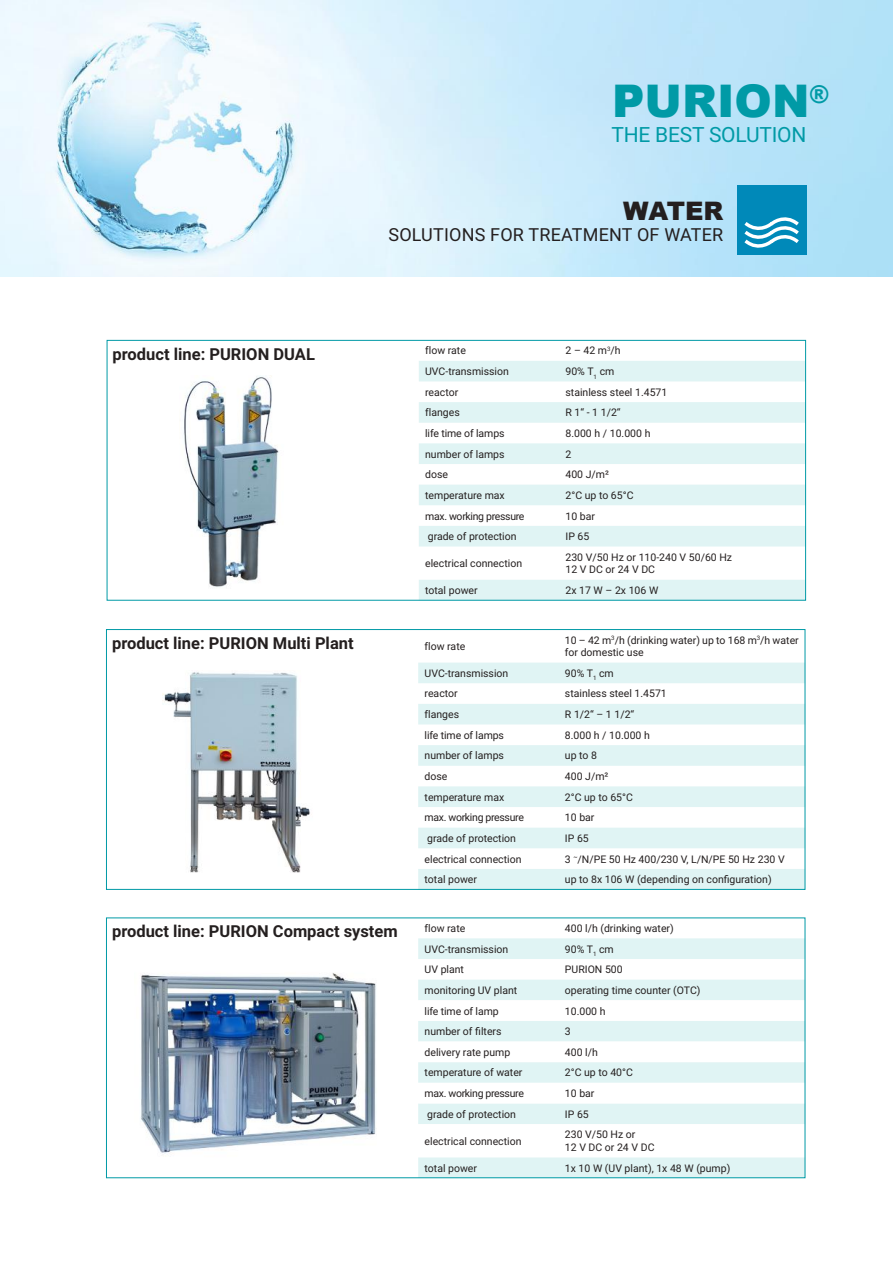
<style>
.page{position:relative;width:893px;height:1263px;background:#fff}
.page>*{position:absolute;margin:0;border:0;box-sizing:border-box;transform-origin:0 0}
.t1{font:900 45px "Arial";color:#009aa6}
.t2{font:900 25.5px "Arial";color:#241f1f}
.t3{font:21px "Roboto";letter-spacing:-.01em;color:#009aa6}
.t4{font:18px "Roboto";letter-spacing:.01em;color:#241f1f}
.t5{font:700 16.5px "Roboto";color:#241f1f}
.t6{font:10.5px/12.6px "Roboto";color:#241f1f}
.t7{font:10.5px "Roboto";letter-spacing:-.03em;color:#241f1f}
</style>
<div class="page">
<img style="left:0;top:0;width:893px;height:276px">
<div style="left:737px;top:186px;width:69px;height:69px;background:#0089b9"></div>
<svg style="left:744px;top:217px;width:55px;height:31px"></svg>
<svg style="left:419px;top:361px;width:385px;height:237px;fill:#e8f6f6"></svg>
<svg style="left:418px;top:663px;width:385px;height:224px;fill:#e0f4f4"></svg>
<svg style="left:418px;top:938px;width:385px;height:238px;fill:#e0f4f4"></svg>
<svg style="left:418px;top:1000px;width:385px;height:157px"></svg>
<div style="left:107px;top:340px;width:699px;height:260px;border:1px solid #009aa6"></div>
<div style="left:106px;top:629px;width:699px;height:260px;border:1px solid #009aa6"></div>
<img style="left:183px;top:376px;width:96px;height:211px">
<img style="left:162px;top:672px;width:148px;height:201px">
<img style="left:140px;top:973px;width:236px;height:181px">
<h1 class="t1" style="left:612px;top:69px;width:219px">PURION<sup>®</sup></h1>
<h3 class="t3" style="left:611px;top:120px;width:196px">THE BEST SOLUTION</h3>
<h2 class="t2" style="left:623px;top:193px;width:102px">WATER</h2>
<h3 class="t4" style="left:388px;top:222px;width:336px">SOLUTIONS FOR TREATMENT OF WATER</h3>
<h3 class="t5" style="left:113px;top:342px;width:204px">product line: PURION DUAL</h3>
<h3 class="t5" style="left:112px;top:631px;width:243px">product line: PURION Multi Plant</h3>
<p class="t6" style="left:425px;top:344px;width:42px">flow rate</p>
<p class="t6" style="left:565px;top:344px;width:57px">2 – 42 m<sup>3</sup>/h</p>
<p class="t6" style="left:425px;top:365px;width:85px">UVC-transmission</p>
<p class="t6" style="left:565px;top:365px;width:50px">90% T<sub>1</sub> cm</p>
<p class="t6" style="left:425px;top:385px;width:35px">reactor</p>
<p class="t6" style="left:565px;top:385px;width:103px">stainless steel 1.4571</p>
<p class="t6" style="left:425px;top:406px;width:36px">flanges</p>
<p class="t6" style="left:565px;top:406px;width:57px">R 1“ - 1 1/2“</p>
<p class="t6" style="left:425px;top:427px;width:81px">life time of lamps</p>
<p class="t6" style="left:565px;top:427px;width:86px">8.000 h / 10.000 h</p>
<p class="t6" style="left:425px;top:447px;width:81px">number of lamps</p>
<p class="t6" style="left:565px;top:447px;width:7px">2</p>
<p class="t6" style="left:425px;top:468px;width:24px">dose</p>
<p class="t6" style="left:565px;top:468px;width:45px">400 J/m²</p>
<p class="t6" style="left:425px;top:488px;width:81px">temperature max</p>
<p class="t6" style="left:565px;top:488px;width:70px">2°C up to 65°C</p>
<p class="t7" style="left:425px;top:508px;width:101px">max. working pressure</p>
<p class="t6" style="left:565px;top:509px;width:31px">10 bar</p>
<p class="t6" style="left:428px;top:530px;width:90px">grade of protection</p>
<p class="t6" style="left:565px;top:530px;width:25px">IP 65</p>
<p class="t6" style="left:425px;top:557px;width:98px">electrical connection</p>
<p class="t6" style="left:565px;top:550px;width:168px">230 V/50 Hz or 110-240 V 50/60 Hz<br>12 V DC or 24 V DC</p>
<p class="t6" style="left:425px;top:584px;width:54px">total power</p>
<p class="t6" style="left:565px;top:584px;width:94px">2x 17 W – 2x 106 W</p>
<p class="t6" style="left:425px;top:639px;width:42px">flow rate</p>
<p class="t6" style="left:565px;top:633px;width:235px">10 – 42 m<sup>3</sup>/h (drinking water) up to 168 m<sup>3</sup>/h water for domestic use</p>
<p class="t6" style="left:425px;top:666px;width:85px">UVC-transmission</p>
<p class="t6" style="left:565px;top:666px;width:50px">90% T<sub>1</sub> cm</p>
<p class="t6" style="left:425px;top:687px;width:35px">reactor</p>
<p class="t6" style="left:565px;top:687px;width:103px">stainless steel 1.4571</p>
<p class="t6" style="left:425px;top:708px;width:36px">flanges</p>
<p class="t6" style="left:565px;top:708px;width:71px">R 1/2“ – 1 1/2“</p>
<p class="t6" style="left:425px;top:728px;width:81px">life time of lamps</p>
<p class="t6" style="left:565px;top:728px;width:86px">8.000 h / 10.000 h</p>
<p class="t6" style="left:425px;top:749px;width:81px">number of lamps</p>
<p class="t6" style="left:565px;top:749px;width:34px">up to 8</p>
<p class="t6" style="left:425px;top:770px;width:24px">dose</p>
<p class="t6" style="left:565px;top:770px;width:45px">400 J/m²</p>
<p class="t6" style="left:425px;top:790px;width:81px">temperature max</p>
<p class="t6" style="left:565px;top:790px;width:70px">2°C up to 65°C</p>
<p class="t7" style="left:425px;top:810px;width:101px">max. working pressure</p>
<p class="t6" style="left:565px;top:811px;width:31px">10 bar</p>
<p class="t6" style="left:427px;top:831px;width:90px">grade of protection</p>
<p class="t6" style="left:565px;top:831px;width:25px">IP 65</p>
<p class="t6" style="left:425px;top:852px;width:98px">electrical connection</p>
<p class="t6" style="left:565px;top:852px;width:221px">3 <sup>~</sup>/N/PE 50 Hz 400/230 V, L/N/PE 50 Hz 230 V</p>
<p class="t6" style="left:425px;top:873px;width:54px">total power</p>
<p class="t6" style="left:565px;top:873px;width:208px">up to 8x 106 W (depending on configuration)</p>
<h3 class="t5" style="left:112px;top:920px;width:287px">product line: PURION Compact system</h3>
<p class="t6" style="left:425px;top:921px;width:42px">flow rate</p>
<p class="t6" style="left:565px;top:921px;width:110px">400 l/h (drinking water)</p>
<p class="t6" style="left:425px;top:942px;width:85px">UVC-transmission</p>
<p class="t6" style="left:565px;top:942px;width:50px">90% T<sub>1</sub> cm</p>
<p class="t6" style="left:425px;top:963px;width:41px">UV plant</p>
<p class="t6" style="left:565px;top:963px;width:59px">PURION 500</p>
<p class="t6" style="left:425px;top:983px;width:94px">monitoring UV plant</p>
<p class="t6" style="left:565px;top:983px;width:137px">operating time counter (OTC)</p>
<p class="t6" style="left:425px;top:1004px;width:76px">life time of lamp</p>
<p class="t6" style="left:565px;top:1004px;width:42px">10.000 h</p>
<p class="t6" style="left:425px;top:1025px;width:78px">number of filters</p>
<p class="t6" style="left:565px;top:1025px;width:7px">3</p>
<p class="t6" style="left:425px;top:1045px;width:87px">delivery rate pump</p>
<p class="t6" style="left:565px;top:1045px;width:34px">400 l/h</p>
<p class="t6" style="left:425px;top:1066px;width:99px">temperature of water</p>
<p class="t6" style="left:565px;top:1066px;width:70px">2°C up to 40°C</p>
<p class="t7" style="left:425px;top:1086px;width:101px">max. working pressure</p>
<p class="t6" style="left:565px;top:1087px;width:31px">10 bar</p>
<p class="t6" style="left:427px;top:1107px;width:90px">grade of protection</p>
<p class="t6" style="left:565px;top:1107px;width:25px">IP 65</p>
<p class="t6" style="left:425px;top:1134px;width:98px">electrical connection</p>
<p class="t6" style="left:565px;top:1128px;width:91px">230 V/50 Hz or<br>12 V DC or 24 V DC</p>
<p class="t6" style="left:425px;top:1161px;width:54px">total power</p>
<p class="t6" style="left:565px;top:1161px;width:167px">1x 10 W (UV plant), 1x 48 W (pump)</p>
</div>
